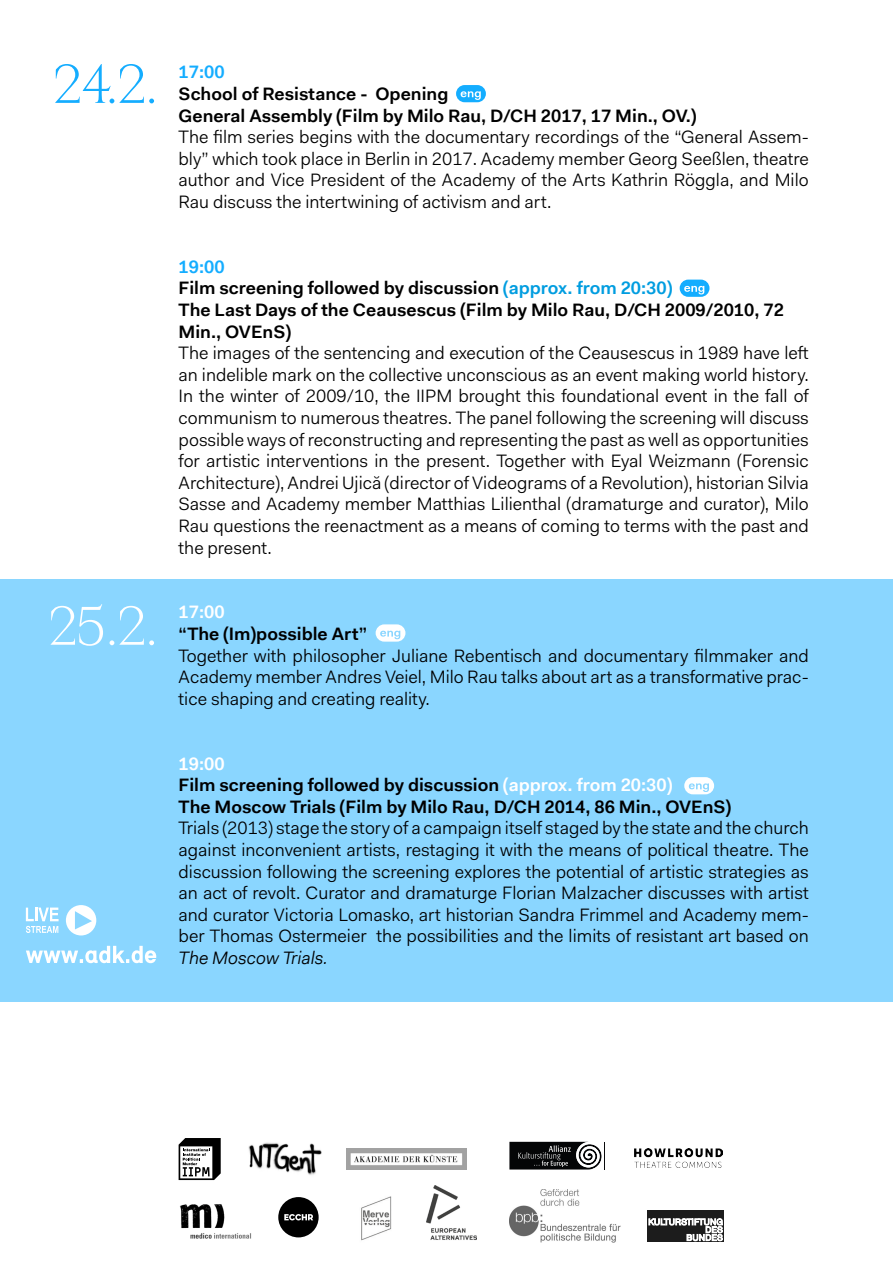
<style>
.page{position:relative;width:893px;height:1263px;background:#fff}
.page>*{position:absolute;margin:0;border:0;box-sizing:border-box;transform-origin:0 0}
.t1{font:300 54px "Manege";color:#14adff}
.t2{font:300 54px "Manege";color:#fff}
.t3{font:18px/21.6px "Fakt Pro Blond";color:#000;text-align:justify}
.t4{font:600 18px/21.6px "Fakt Pro";color:#000}
.t5{font:italic 18px "Fakt Pro Blond";color:#000}
.t6{font:600 18px "Fakt Pro";color:#14adff}
.t7{font:600 18px "Fakt Pro";color:#fff}
.s1{color:#14adff}
.s2{color:#009de0}
.s3{color:#fff}
</style>
<div class="page">
<div style="left:0;top:580px;width:893px;height:422px;background:#8ad6ff"></div>
<svg style="left:26px;top:946px;width:130px;height:17px"></svg>
<svg style="left:680px;top:280px;width:29px;height:17px"></svg>
<svg style="left:456px;top:85px;width:30px;height:17px"></svg>
<svg style="left:376px;top:624px;width:29px;height:18px"></svg>
<svg style="left:684px;top:777px;width:30px;height:17px"></svg>
<svg style="left:66px;top:905px;width:30px;height:30px"></svg>
<svg style="left:26px;top:907px;width:33px;height:26px"></svg>
<img style="left:509px;top:1190px;width:112px;height:52px">
<svg style="left:509px;top:1142px;width:96px;height:27px;background:#414242"></svg>
<svg style="left:179px;top:1138px;width:42px;height:42px"></svg>
<img style="left:248px;top:1142px;width:74px;height:33px">
<img style="left:346px;top:1149px;width:121px;height:21px">
<div style="left:647px;top:1210px;width:77px;height:32px;background:#1c1c1c"></div>
<svg style="left:649px;top:1218px;width:73px;height:23px"></svg>
<img style="left:426px;top:1185px;width:50px;height:55px">
<img style="left:180px;top:1204px;width:72px;height:35px">
<img style="left:361px;top:1196px;width:31px;height:45px">
<div style="left:278px;top:1197px;width:41px;height:40px;background:#000;border-radius:50%"></div>
<svg style="left:284px;top:1214px;width:29px;height:6px"></svg>
<img style="left:635px;top:1149px;width:88px;height:18px">
<h1 class="t1" style="left:53px;top:52px;width:105px">24.2.</h1>
<h1 class="t2" style="left:49px;top:594px;width:110px">25.2.</h1>
<p class="t6" style="left:179px;top:60px;width:47px">17:00</p>
<p class="t4" style="left:179px;top:83px;width:519px">School of Resistance - Opening<br>General Assembly (Film by Milo Rau, D/CH 2017, 17 Min., OV.)</p>
<p class="t3" style="left:179px;top:126px;width:632px">The film series begins with the documentary recordings of the “General Assem&shy;bly” which took place in Berlin in 2017. Academy member Georg Seeßlen, theatre author and Vice President of the Academy of the Arts Kathrin Röggla, and Milo Rau discuss the intertwining of activism and art.</p>
<p class="t4" style="left:179px;top:256px;width:607px"><span class="s1">19:00<br></span>Film screening followed by discussion <span class="s2">(approx. from 20:30)<br></span>The Last Days of the Ceausescus (Film by Milo Rau, D/CH 2009/2010, 72<br>Min., OVEnS)</p>
<p class="t3" style="left:179px;top:342px;width:632px">The images of the sentencing and execution of the Ceausescus in 1989 have left an indelible mark on the collective unconscious as an event making world history.<br>In the winter of 2009/10, the IIPM brought this foundational event in the fall of communism to numerous theatres. The panel following the screening will discuss possible ways of reconstructing and representing the past as well as opportunities for artistic interventions in the present. Together with Eyal Weizmann (Forensic Architecture), Andrei Ujică (director of Videograms of a Revolution), historian Silvia Sasse and Academy member Matthias Lilienthal (dramaturge and curator), Milo Rau questions the reenactment as a means of coming to terms with the past and the present.</p>
<p class="t7" style="left:179px;top:600px;width:47px">17:00</p>
<p class="t4" style="left:179px;top:623px;width:190px">“The (Im)possible Art”</p>
<p class="t3" style="left:179px;top:644px;width:632px">Together with philosopher Juliane Rebentisch and documentary filmmaker and Academy member Andres Veiel, Milo Rau talks about art as a transformative prac&shy;tice shaping and creating reality.</p>
<p class="t4" style="left:179px;top:752px;width:554px"><span class="s3">19:00<br></span>Film screening followed by discussion <span class="s3">(approx. from 20:30)<br></span>The Moscow Trials (Film by Milo Rau, D/CH 2014, 86 Min., OVEnS)</p>
<p class="t3" style="left:179px;top:817px;width:632px">Trials (2013) stage the story of a campaign itself staged by the state and the church against inconvenient artists, restaging it with the means of political theatre. The discussion following the screening explores the potential of artistic strategies as an act of revolt. Curator and dramaturge Florian Malzacher discusses with artist and curator Victoria Lomasko, art historian Sandra Frimmel and Academy mem&shy;ber Thomas Ostermeier the possibilities and the limits of resistant art based on</p>
<p class="t5" style="left:179px;top:946px;width:151px">The Moscow Trials.</p>
</div>
